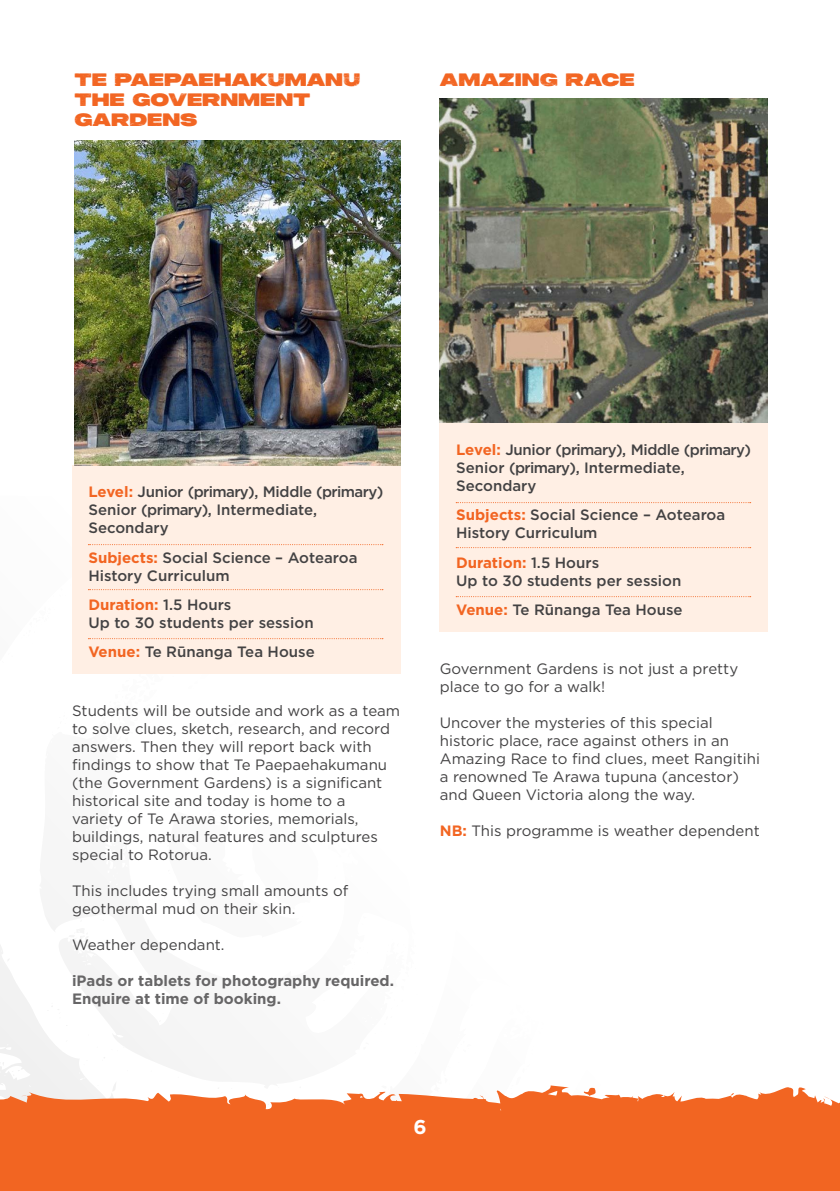
<style>
.page{position:relative;width:840px;height:1191px;background:#fff}
.page>*{position:absolute;margin:0;border:0;box-sizing:border-box;transform-origin:0 0}
.t1{font:700 20px "Gotham";color:#fff}
.t2{font:18px/20px "Peckham Press";color:#f26522}
.t3{font:15px/18px "Gotham";color:#434243}
.t4{font:500 15px/18px "Gotham";color:#434243}
.t5{font:500 15px/18px "Gotham";letter-spacing:-.02em;color:#434243}
.t6{font:700 15px/18px "Gotham";color:#676667}
.s1{font-weight:700;color:#f26522}
</style>
<div class="page">
<svg style="left:0;top:495px;width:401px;height:581px"></svg>
<div style="left:0;top:1115px;width:839px;height:76px;background:#f26522"></div>
<svg style="left:0;top:1076px;width:839px;height:39px"></svg>
<svg style="left:822px;top:1096px;width:7px;height:5px"></svg>
<svg style="left:479px;top:1095px;width:4px;height:3px"></svg>
<svg style="left:581px;top:1085px;width:16px;height:11px"></svg>
<div style="left:72px;top:465px;width:328px;height:209px;background:#ffefe4"></div>
<svg style="left:88px;top:544px;width:295px;height:1px"></svg>
<svg style="left:88px;top:589px;width:295px;height:1px"></svg>
<svg style="left:88px;top:638px;width:295px;height:1px"></svg>
<img style="left:74px;top:141px;width:326px;height:324px">
<div style="left:439px;top:423px;width:328px;height:209px;background:#ffefe4"></div>
<svg style="left:456px;top:502px;width:294px;height:1px"></svg>
<svg style="left:456px;top:547px;width:294px;height:1px"></svg>
<svg style="left:456px;top:596px;width:294px;height:1px"></svg>
<img style="left:439px;top:99px;width:328px;height:324px">
<p class="t2" style="left:74px;top:71px;width:287px">TE PAEPAEHAKUMANU<br>THE GOVERNMENT<br>GARDENS</p>
<p class="t2" style="left:439px;top:71px;width:196px">AMAZING RACE</p>
<p class="t5" style="left:88px;top:482px;width:296px"><span class="s1">Level:</span> Junior (primary), Middle (primary)<br>Senior (primary), Intermediate,<br>Secondary</p>
<p class="t4" style="left:88px;top:548px;width:270px"><span class="s1">Subjects:</span> Social Science – Aotearoa<br>History Curriculum</p>
<p class="t4" style="left:88px;top:595px;width:227px"><span class="s1">Duration:</span> 1.5 Hours<br>Up to 30 students per session</p>
<p class="t4" style="left:88px;top:642px;width:228px"><span class="s1">Venue:</span> Te Rūnanga Tea House</p>
<p class="t3" style="left:72px;top:701px;width:329px">Students will be outside and work as a team to solve clues, sketch, research, and record answers. Then they will report back with findings to show that Te Paepaehakumanu (the Government Gardens) is a significant historical site and today is home to a variety of Te Arawa stories, memorials, buildings, natural features and sculptures special to Rotorua.</p>
<p class="t3" style="left:72px;top:881px;width:278px">This includes trying small amounts of geothermal mud on their skin.</p>
<p class="t3" style="left:72px;top:935px;width:154px">Weather dependant.</p>
<p class="t6" style="left:72px;top:971px;width:323px">iPads or tablets for photography required.<br>Enquire at time of booking.</p>
<p class="t5" style="left:456px;top:440px;width:296px"><span class="s1">Level:</span> Junior (primary), Middle (primary)<br>Senior (primary), Intermediate,<br>Secondary</p>
<p class="t4" style="left:456px;top:506px;width:270px"><span class="s1">Subjects:</span> Social Science – Aotearoa<br>History Curriculum</p>
<p class="t4" style="left:456px;top:553px;width:227px"><span class="s1">Duration:</span> 1.5 Hours<br>Up to 30 students per session</p>
<p class="t4" style="left:456px;top:600px;width:228px"><span class="s1">Venue:</span> Te Rūnanga Tea House</p>
<p class="t3" style="left:439px;top:659px;width:300px">Government Gardens is not just a pretty place to go for a walk!</p>
<p class="t3" style="left:439px;top:713px;width:321px">Uncover the mysteries of this special historic place, race against others in an Amazing Race to find clues, meet Rangitihi a renowned Te Arawa tupuna (ancestor) and Queen Victoria along the way.</p>
<p class="t3" style="left:439px;top:821px;width:321px"><span class="s1">NB:</span> This programme is weather dependent</p>
<h1 class="t1" style="left:413px;top:1114px;width:15px">6</h1>
</div>
